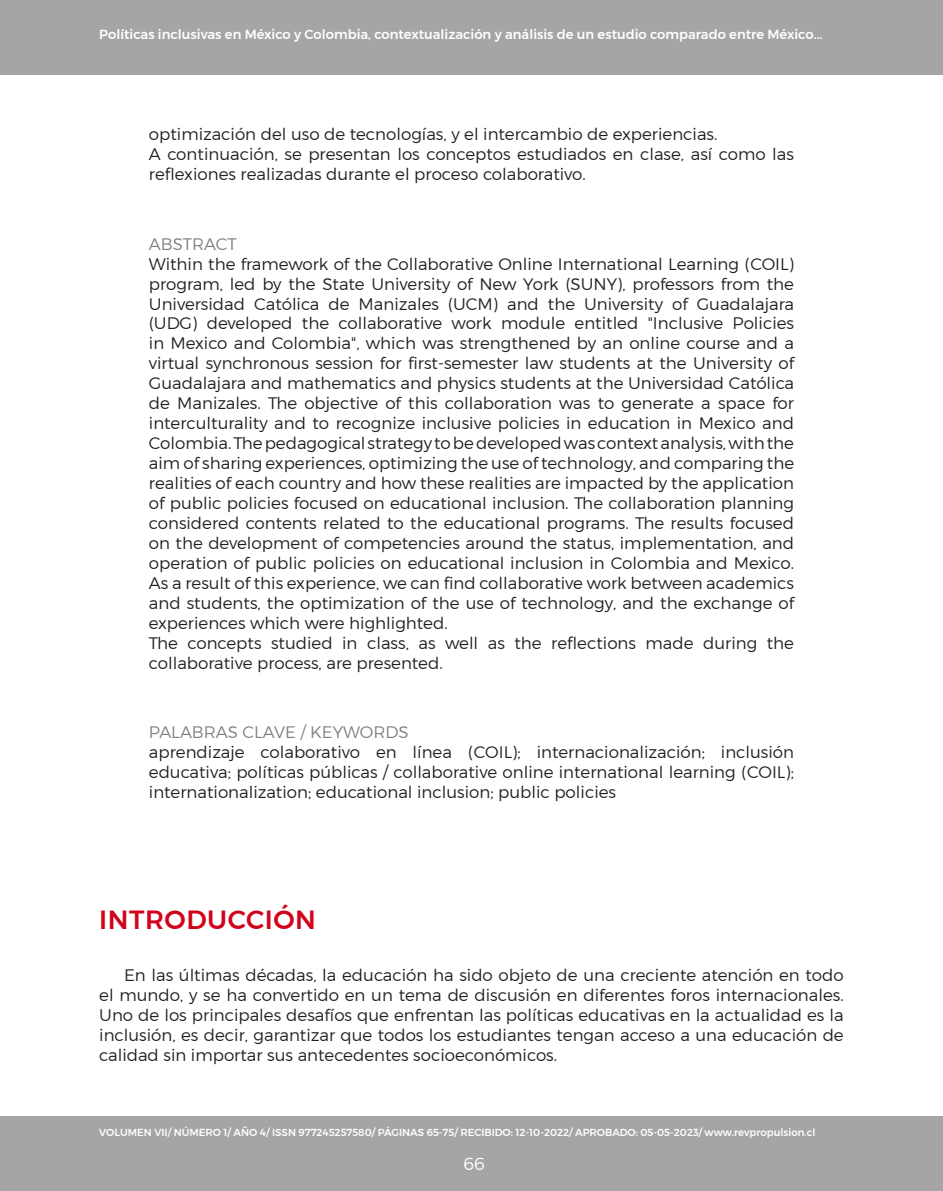
<style>
.page{position:relative;width:943px;height:1191px;background:#fff}
.page>*{position:absolute;margin:0;border:0;box-sizing:border-box;transform-origin:0 0}
._06_titulos_en_rojo{font:500 26.25px "Montserrat";letter-spacing:.02em;color:#d1021c}
.t1{font:300 17.5px "Montserrat";color:#fff}
._05_parrafo_resumen_articulo{font:300 16.62px/19.9px "Montserrat";color:#231f20}
._07_parrafo_texto_articulo{font:300 16.62px/19.9px "Montserrat";color:#231f20;text-align:justify}
._04_parrafo_resumen_abstrac_keywords{font:300 16.62px "Montserrat";color:#808080}
.t2{font:500 13.12px "Montserrat";color:#fff}
.t3{font:500 10.15px "Montserrat";color:#fff}
</style>
<div class="page">
<div style="left:0;top:0;width:943px;height:74px;background:#a5a5a5"></div>
<div style="left:0;top:1116px;width:943px;height:75px;background:#a5a5a5"></div>
<p class="t2" style="left:99px;top:26px;width:724px">Políticas inclusivas en México y Colombia, contextualización y análisis de un estudio comparado entre México...</p>
<p class="_05_parrafo_resumen_articulo" style="left:149px;top:124px;width:570px">optimización del uso de tecnologías, y el intercambio de experiencias.</p>
<p class="_05_parrafo_resumen_articulo" style="left:149px;top:144px;width:646px">A continuación, se presentan los conceptos estudiados en clase, así como las reflexiones realizadas durante el proceso colaborativo.</p>
<p class="_04_parrafo_resumen_abstrac_keywords" style="left:149px;top:234px;width:89px">ABSTRACT</p>
<p class="_05_parrafo_resumen_articulo" style="left:149px;top:253px;width:646px;text-align:justify">Within the framework of the Collaborative Online International Learning (COIL) program, led by the State University of New York (SUNY), professors from the Universidad Católica de Manizales (UCM) and the University of Guadalajara (UDG) developed the collaborative work module entitled "Inclusive Policies in Mexico and Colombia", which was strengthened by an online course and a virtual synchronous session for first-semester law students at the University of Guadalajara and mathematics and physics students at the Universidad Católica de Manizales. The objective of this collaboration was to generate a space for interculturality and to recognize inclusive policies in education in Mexico and Colombia. The pedagogical strategy to be developed was context analysis, with the aim of sharing experiences, optimizing the use of technology, and comparing the realities of each country and how these realities are impacted by the application of public policies focused on educational inclusion. The collaboration planning considered contents related to the educational programs. The results focused on the development of competencies around the status, implementation, and operation of public policies on educational inclusion in Colombia and Mexico.<br>As a result of this experience, we can find collaborative work between academics and students, the optimization of the use of technology, and the exchange of experiences which were highlighted.</p>
<p class="_05_parrafo_resumen_articulo" style="left:149px;top:632px;width:646px">The concepts studied in class, as well as the reflections made during the collaborative process, are presented.</p>
<p class="_04_parrafo_resumen_abstrac_keywords" style="left:149px;top:722px;width:261px">PALABRAS CLAVE / KEYWORDS</p>
<p class="_05_parrafo_resumen_articulo" style="left:149px;top:742px;width:646px;text-align:justify">aprendizaje colaborativo en línea (COIL); internacionalización; inclusión educativa; políticas públicas / collaborative online international learning (COIL); internationalization; educational inclusion; public policies</p>
<p class="_06_titulos_en_rojo" style="left:99px;top:903px;width:218px">INTRODUCCIÓN</p>
<p class="_07_parrafo_texto_articulo" style="left:99px;top:965px;width:746px;text-indent:25px">En las últimas décadas, la educación ha sido objeto de una creciente atención en todo el mundo, y se ha convertido en un tema de discusión en diferentes foros internacionales.<br>Uno de los principales desafíos que enfrentan las políticas educativas en la actualidad es la inclusión, es decir, garantizar que todos los estudiantes tengan acceso a una educación de calidad sin importar sus antecedentes socioeconómicos.</p>
<p class="t3" style="left:99px;top:1126px;width:718px">VOLUMEN VII/ NÚMERO 1/ AÑO 4/ ISSN 977245257580/ PÁGINAS 65-75/ RECIBIDO: 12-10-2022/ APROBADO: 05-05-2023/ www.revpropulsion.cl</p>
<p class="t1" style="left:463px;top:1152px;width:23px">66</p>
</div>
